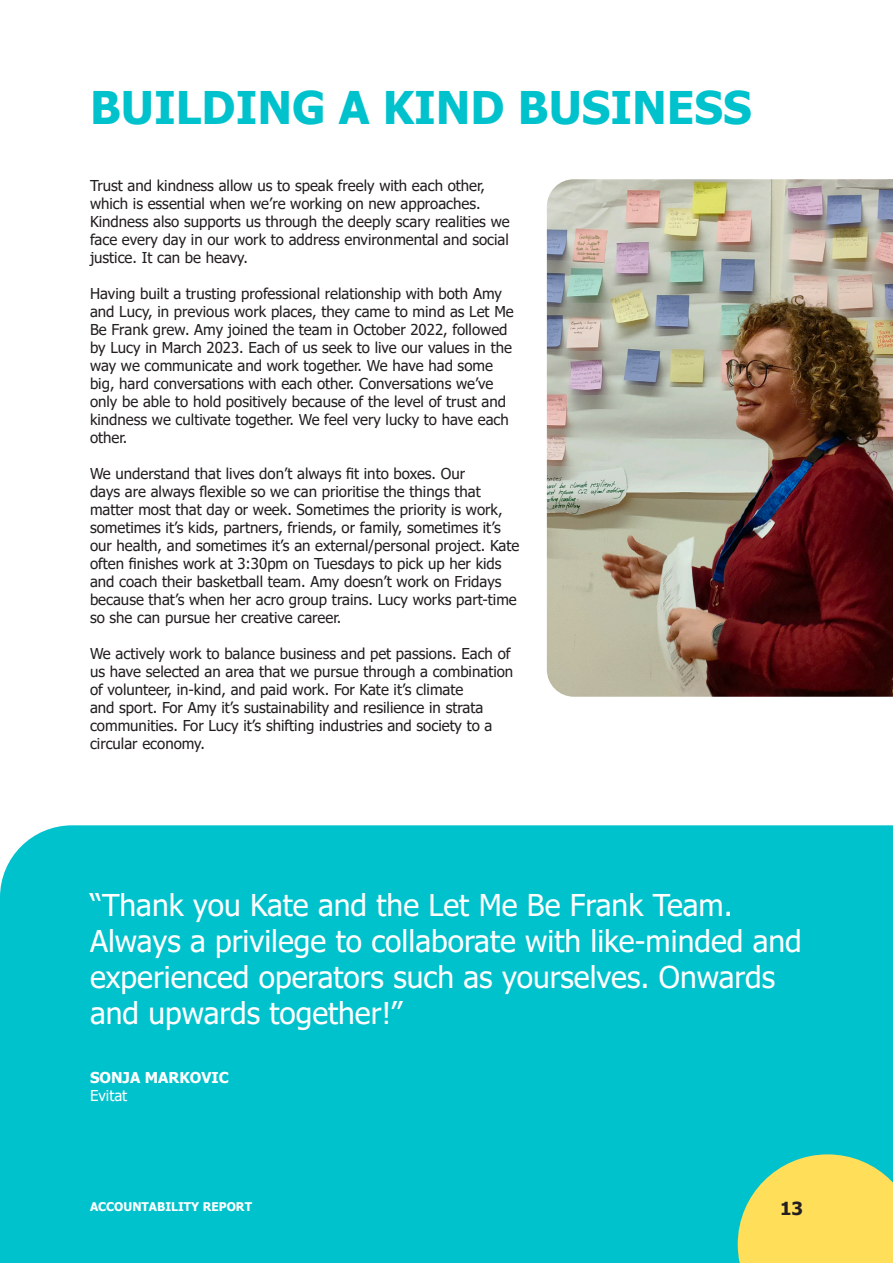
<style>
.page{position:relative;width:893px;height:1263px;background:#fff}
.page>*{position:absolute;margin:0;border:0;box-sizing:border-box;transform-origin:0 0}
.t1{font:700 45px "Tahoma";color:#00c2cc}
.Client_quote{font:30px/36px "Tahoma";color:#fff}
.Report_name{font:700 18px "Tahoma";color:#231f20}
.Body_copy{font:15px/18px "Tahoma";color:#231f20}
.t2{font:700 15px "Tahoma";color:#fff}
.t3{font:15px "Tahoma";color:#fff}
.Report_name-2{font:700 12px "Tahoma";color:#fff}
</style>
<div class="page">
<div style="left:0;top:825px;width:893px;height:438px;background:#00c2cc"></div>
<svg style="left:738px;top:1154px;width:155px;height:109px;background:#dbda69"></svg>
<img style="left:547px;top:179px;width:346px;height:518px">
<h1 class="t1" style="left:90px;top:76px;width:663px">BUILDING A KIND BUSINESS</h1>
<p class="Body_copy" style="left:90px;top:177px;width:421px">Trust and kindness allow us to speak freely with each other, which is essential when we’re working on new approaches.<br>Kindness also supports us through the deeply scary realities we face every day in our work to address environmental and social justice. It can be heavy.</p>
<p class="Body_copy" style="left:90px;top:285px;width:425px">Having built a trusting professional relationship with both Amy and Lucy, in previous work places, they came to mind as Let Me Be Frank grew. Amy joined the team in October 2022, followed by Lucy in March 2023. Each of us seek to live our values in the way we communicate and work together. We have had some big, hard conversations with each other. Conversations we’ve only be able to hold positively because of the level of trust and kindness we cultivate together. We feel very lucky to have each other.</p>
<p class="Body_copy" style="left:90px;top:465px;width:431px">We understand that lives don’t always fit into boxes. Our<br>days are always flexible so we can prioritise the things that matter most that day or week. Sometimes the priority is work, sometimes it’s kids, partners, friends, or family, sometimes it’s our health, and sometimes it’s an external/personal project. Kate often finishes work at 3:30pm on Tuesdays to pick up her kids and coach their basketball team. Amy doesn’t work on Fridays because that’s when her acro group trains. Lucy works part-time so she can pursue her creative career.</p>
<p class="Body_copy" style="left:90px;top:645px;width:425px">We actively work to balance business and pet passions. Each of us have selected an area that we pursue through a combination of volunteer, in-kind, and paid work. For Kate it’s climate<br>and sport. For Amy it’s sustainability and resilience in strata communities. For Lucy it’s shifting industries and society to a circular economy.</p>
<p class="Client_quote" style="left:90px;top:889px;width:713px">“Thank you Kate and the Let Me Be Frank Team.<br>Always a privilege to collaborate with like-minded and experienced operators such as yourselves. Onwards and upwards together!”</p>
<p class="t2" style="left:90px;top:1067px;width:140px">SONJA MARKOVIC</p>
<p class="t3" style="left:90px;top:1086px;width:39px">Evitat</p>
<p class="Report_name-2" style="left:90px;top:1198px;width:164px">ACCOUNTABILITY REPORT</p>
<p class="Report_name" style="left:780px;top:1196px;width:24px">13</p>
</div>
